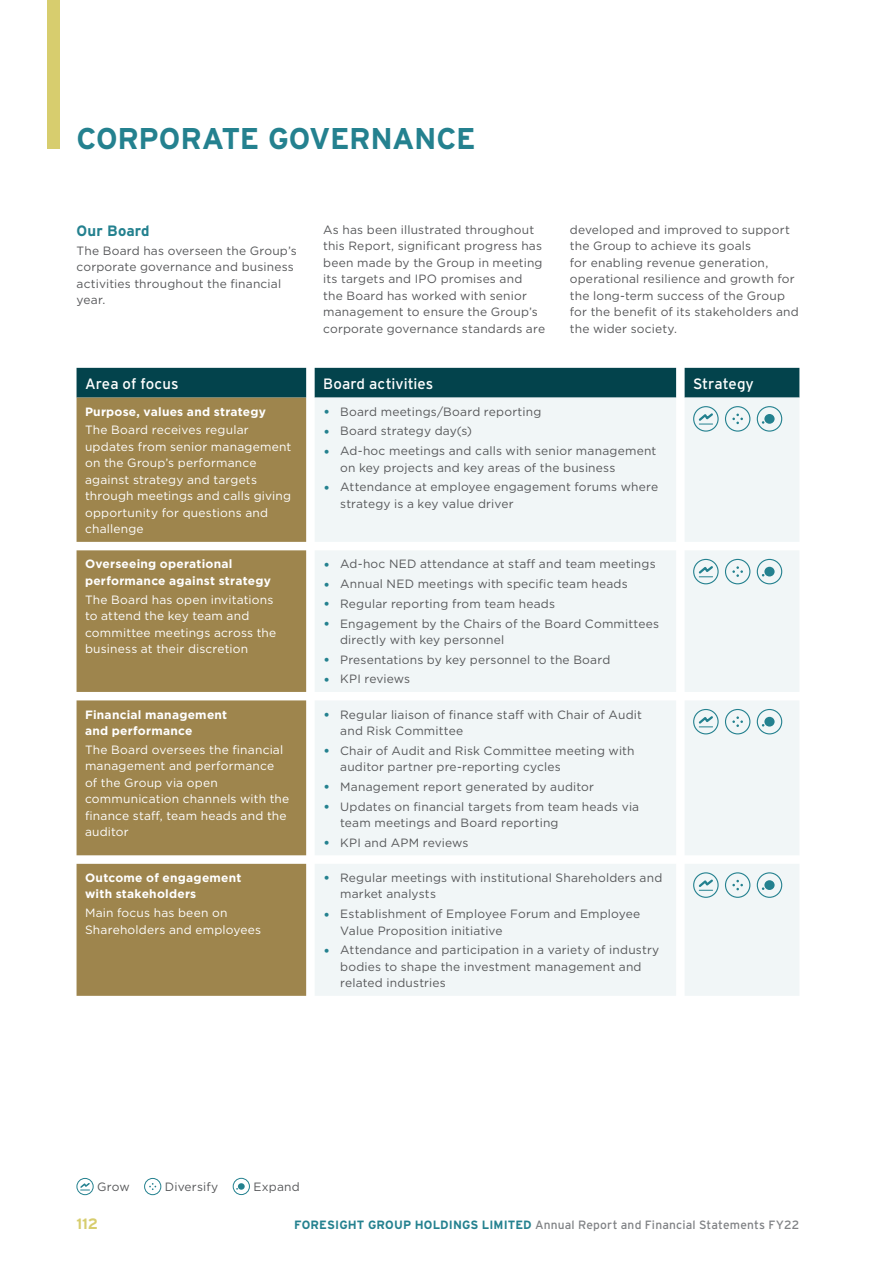
<style>
.page{position:relative;width:893px;height:1263px;background:#fff}
.page>*{position:absolute;margin:0;border:0;box-sizing:border-box;transform-origin:0 0}
.t1{font:700 30px "Interstate";letter-spacing:-.015em;color:#24818f}
.t2{font:15px "Interstate";color:#fff}
.t3{font:700 15px "Interstate";letter-spacing:.01em;color:#24818f}
.t4{font:700 15px "Interstate";color:#d7cd6e}
.t5{font:12px/16.5px "Gotham";letter-spacing:.015em;color:#57585a}
.t6{font:12px/16.5px "Gotham";letter-spacing:.015em;color:#fff}
.t7{font:700 12px/16.5px "Gotham";letter-spacing:.02em;color:#fff}
.t8{font:12px "Interstate";letter-spacing:.015em;color:#808285}
.s1{font-size:15px;color:#24818f}
.s2{font-weight:700;color:#24818f}
</style>
<div class="page">
<div style="left:47px;top:0;width:13px;height:149px;background:#d7cd6e"></div>
<div style="left:77px;top:368px;width:722px;height:30px;background:#03434c"></div>
<div style="left:77px;top:398px;width:229px;height:598px;background:#9e854d"></div>
<div style="left:315px;top:398px;width:484px;height:598px;background:#f1f6f7"></div>
<div style="left:693px;top:406px;width:26px;height:26px;border:1px solid #24818f;border-radius:50%"></div>
<svg style="left:697px;top:411px;width:18px;height:14px"></svg>
<div style="left:725px;top:406px;width:25px;height:26px;border:1px solid #24818f;border-radius:50%"></div>
<svg style="left:732px;top:414px;width:11px;height:10px"></svg>
<div style="left:757px;top:406px;width:25px;height:26px;border:1px solid #24818f;border-radius:50%"></div>
<div style="left:764px;top:414px;width:11px;height:10px;background:#24818f;border-radius:50%"></div>
<div style="left:693px;top:559px;width:26px;height:25px;border:1px solid #24818f;border-radius:50%"></div>
<svg style="left:697px;top:564px;width:18px;height:13px"></svg>
<div style="left:725px;top:559px;width:25px;height:25px;border:1px solid #24818f;border-radius:50%"></div>
<svg style="left:732px;top:566px;width:11px;height:11px"></svg>
<div style="left:757px;top:559px;width:25px;height:25px;border:1px solid #24818f;border-radius:50%"></div>
<div style="left:764px;top:567px;width:11px;height:9px;background:#24818f;border-radius:50%"></div>
<div style="left:693px;top:709px;width:26px;height:25px;border:1px solid #24818f;border-radius:50%"></div>
<svg style="left:697px;top:714px;width:18px;height:13px"></svg>
<div style="left:725px;top:709px;width:25px;height:25px;border:1px solid #24818f;border-radius:50%"></div>
<svg style="left:732px;top:716px;width:11px;height:11px"></svg>
<div style="left:757px;top:709px;width:25px;height:25px;border:1px solid #24818f;border-radius:50%"></div>
<div style="left:764px;top:717px;width:11px;height:9px;background:#24818f;border-radius:50%"></div>
<div style="left:693px;top:872px;width:26px;height:26px;border:1px solid #24818f;border-radius:50%"></div>
<svg style="left:697px;top:877px;width:18px;height:14px"></svg>
<div style="left:725px;top:872px;width:25px;height:26px;border:1px solid #24818f;border-radius:50%"></div>
<svg style="left:732px;top:880px;width:11px;height:10px"></svg>
<div style="left:757px;top:872px;width:25px;height:26px;border:1px solid #24818f;border-radius:50%"></div>
<div style="left:764px;top:880px;width:11px;height:10px;background:#24818f;border-radius:50%"></div>
<div style="left:77px;top:1178px;width:17px;height:17px;border:1px solid #24818f;border-radius:50%"></div>
<svg style="left:79px;top:1181px;width:12px;height:10px"></svg>
<div style="left:144px;top:1178px;width:17px;height:17px;border:1px solid #24818f;border-radius:50%"></div>
<svg style="left:149px;top:1183px;width:7px;height:7px"></svg>
<div style="left:233px;top:1178px;width:17px;height:17px;border:1px solid #24818f;border-radius:50%"></div>
<div style="left:238px;top:1183px;width:7px;height:7px;background:#24818f;border-radius:50%"></div>
<h1 class="t1" style="left:77px;top:122px;width:400px">CORPORATE GOVERNANCE</h1>
<p class="t3" style="left:77px;top:222px;width:75px">Our Board</p>
<p class="t5" style="left:77px;top:242px;width:222px">The Board has overseen the Group’s corporate governance and business activities throughout the financial year.</p>
<p class="t5" style="left:323px;top:221px;width:223px">As has been illustrated throughout this Report, significant progress has been made by the Group in meeting its targets and IPO promises and<br>the Board has worked with senior management to ensure the Group’s corporate governance standards are</p>
<p class="t5" style="left:570px;top:221px;width:230px">developed and improved to support the Group to achieve its goals<br>for enabling revenue generation, operational resilience and growth for the long-term success of the Group for the benefit of its stakeholders and the wider society.</p>
<p class="t2" style="left:85px;top:375px;width:95px">Area of focus</p>
<p class="t2" style="left:323px;top:375px;width:112px">Board activities</p>
<p class="t2" style="left:693px;top:375px;width:62px">Strategy</p>
<p class="t7" style="left:85px;top:403px;width:182px">Purpose, values and strategy</p>
<p class="t6" style="left:85px;top:422px;width:208px">The Board receives regular updates from senior management on the Group’s performance against strategy and targets through meetings and calls giving opportunity for questions and challenge</p>
<p class="t5" style="left:323px;top:403px;width:220px"><span class="s1">•</span> Board meetings/Board reporting</p>
<p class="t5" style="left:323px;top:423px;width:150px"><span class="s1">•</span> Board strategy day(s)</p>
<p class="t5" style="left:340px;top:442px;width:318px;text-indent:-17px"><span class="s1">•</span> Ad-hoc meetings and calls with senior management on key projects and key areas of the business</p>
<p class="t5" style="left:340px;top:478px;width:319px;text-indent:-17px"><span class="s1">•</span> Attendance at employee engagement forums where strategy is a key value driver</p>
<p class="t7" style="left:85px;top:556px;width:187px">Overseeing operational performance against strategy</p>
<p class="t6" style="left:85px;top:591px;width:193px">The Board has open invitations to attend the key team and committee meetings across the business at their discretion</p>
<p class="t7" style="left:85px;top:706px;width:144px">Financial management and performance</p>
<p class="t6" style="left:85px;top:741px;width:206px">The Board oversees the financial management and performance of the Group via open communication channels with the finance staff, team heads and the auditor</p>
<p class="t7" style="left:85px;top:869px;width:158px">Outcome of engagement with stakeholders</p>
<p class="t6" style="left:85px;top:904px;width:178px">Main focus has been on<br>Shareholders and employees</p>
<p class="t5" style="left:323px;top:556px;width:334px"><span class="s1">•</span> Ad-hoc NED attendance at staff and team meetings</p>
<p class="t5" style="left:323px;top:575px;width:306px"><span class="s1">•</span> Annual NED meetings with specific team heads</p>
<p class="t5" style="left:323px;top:595px;width:233px"><span class="s1">•</span> Regular reporting from team heads</p>
<p class="t5" style="left:340px;top:615px;width:320px;text-indent:-17px"><span class="s1">•</span> Engagement by the Chairs of the Board Committees directly with key personnel</p>
<p class="t5" style="left:323px;top:651px;width:289px"><span class="s1">•</span> Presentations by key personnel to the Board</p>
<p class="t5" style="left:323px;top:671px;width:89px"><span class="s1">•</span> KPI reviews</p>
<p class="t5" style="left:340px;top:706px;width:303px;text-indent:-17px"><span class="s1">•</span> Regular liaison of finance staff with Chair of Audit and Risk Committee</p>
<p class="t5" style="left:340px;top:742px;width:296px;text-indent:-17px"><span class="s1">•</span> Chair of Audit and Risk Committee meeting with auditor partner pre-reporting cycles</p>
<p class="t5" style="left:323px;top:778px;width:272px"><span class="s1">•</span> Management report generated by auditor</p>
<p class="t5" style="left:340px;top:798px;width:301px;text-indent:-17px"><span class="s1">•</span> Updates on financial targets from team heads via team meetings and Board reporting</p>
<p class="t5" style="left:323px;top:834px;width:147px"><span class="s1">•</span> KPI and APM reviews</p>
<p class="t5" style="left:340px;top:869px;width:324px;text-indent:-17px"><span class="s1">•</span> Regular meetings with institutional Shareholders and market analysts</p>
<p class="t5" style="left:340px;top:905px;width:302px;text-indent:-17px"><span class="s1">•</span> Establishment of Employee Forum and Employee<br>Value Proposition initiative</p>
<p class="t5" style="left:340px;top:941px;width:321px;text-indent:-17px"><span class="s1">•</span> Attendance and participation in a variety of industry bodies to shape the investment management and related industries</p>
<p class="t5" style="left:97px;top:1178px;width:34px">Grow</p>
<p class="t5" style="left:165px;top:1178px;width:55px">Diversify</p>
<p class="t5" style="left:253px;top:1178px;width:48px">Expand</p>
<p class="t4" style="left:77px;top:1215px;width:23px">112</p>
<p class="t8" style="left:294px;top:1218px;width:507px"><span class="s2">FORESIGHT GROUP HOLDINGS LIMITED</span> Annual Report and Financial Statements FY22</p>
</div>
